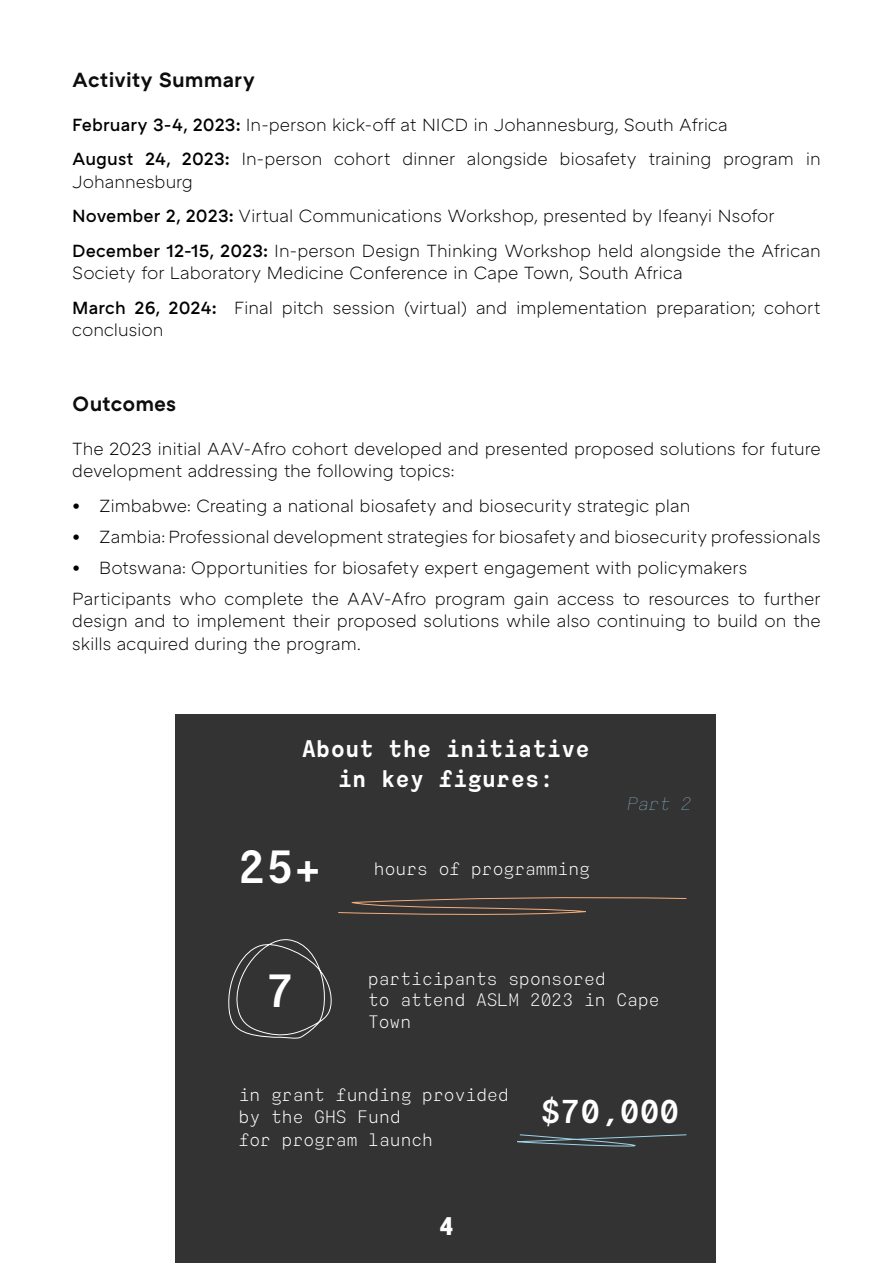
<style>
.page{position:relative;width:893px;height:1263px;background:#fff}
.page>*{position:absolute;margin:0;border:0;box-sizing:border-box;transform-origin:0 0}
.t1{font:700 46.5px "ATC Harris";color:#fff}
.t2{font:700 33px "ATC Harris";color:#fff}
.t3{font:900 25.5px "ATC Harris";color:#fff}
.t4{font:700 24px/30px "ATC Harris";color:#fff;text-align:center}
.t5{font:600 21px "ATC Arquette";letter-spacing:.005em;color:#0d0d0d}
.t6{font:300 18px/34.5px "ATC Arquette";letter-spacing:-.005em;color:#000}
.t7{font:300 18px/21.6px "ATC Harris";color:#fff}
.t8{font:italic 100 18px "ATC Harris";color:#9dd4e7}
.s1{font-weight:500}
</style>
<div class="page">
<div style="left:176px;top:714px;width:540px;height:549px;background:#333334"></div>
<svg style="left:338px;top:897px;width:349px;height:18px"></svg>
<svg style="left:228px;top:939px;width:104px;height:100px"></svg>
<svg style="left:517px;top:1134px;width:170px;height:13px"></svg>
<p class="t5" style="left:72px;top:68px;width:184px">Activity Summary</p>
<p class="t6" style="left:72px;top:108px;width:750px"><span class="s1">February 3-4, 2023:</span> In-person kick-off at NICD in Johannesburg, South Africa<br><span class="s1">August 24, 2023:</span> In-person cohort dinner alongside biosafety training program in</p>
<p class="t6" style="left:72px;top:165px;width:750px">Johannesburg<br><span class="s1">November 2, 2023:</span> Virtual Communications Workshop, presented by Ifeanyi Nsofor<br><span class="s1">December 12-15, 2023:</span> In-person Design Thinking Workshop held alongside the African</p>
<p class="t6" style="left:72px;top:256px;width:750px">Society for Laboratory Medicine Conference in Cape Town, South Africa<br><span class="s1">March 26, 2024:</span> Final pitch session (virtual) and implementation preparation; cohort</p>
<p class="t6" style="left:72px;top:314px;width:93px">conclusion</p>
<p class="t5" style="left:72px;top:392px;width:106px">Outcomes</p>
<p class="t6" style="left:72px;top:438px;width:750px;line-height:22.5px">The 2023 initial AAV-Afro cohort developed and presented proposed solutions for future development addressing the following topics:</p>
<p class="t6" style="left:72px;top:489px;width:619px">• Zimbabwe: Creating a national biosafety and biosecurity strategic plan</p>
<p class="t6" style="left:72px;top:520px;width:750px">• Zambia: Professional development strategies for biosafety and biosecurity professionals</p>
<p class="t6" style="left:72px;top:553px;width:750px;line-height:31px">• Botswana: Opportunities for biosafety expert engagement with policymakers<br>Participants who complete the AAV-Afro program gain access to resources to further</p>
<p class="t6" style="left:72px;top:610px;width:750px;line-height:22.5px">design and to implement their proposed solutions while also continuing to build on the skills acquired during the program.</p>
<h3 class="t4" style="left:302px;top:732px;width:290px">About the initiative in key figures:</h3>
<h1 class="t1" style="left:238px;top:837px;width:85px">25+</h1>
<p class="t7" style="left:374px;top:857px;width:217px">hours of programming</p>
<p class="t8" style="left:626px;top:792px;width:66px">Part 2</p>
<h1 class="t1" style="left:266px;top:961px;width:29px">7</h1>
<p class="t7" style="left:368px;top:967px;width:293px">participants sponsored<br>to attend ASLM 2023 in Cape<br>Town</p>
<p class="t7" style="left:239px;top:1082px;width:272px;line-height:22.5px">in grant funding provided by the GHS Fund<br>for program launch</p>
<h3 class="t3" style="left:439px;top:1209px;width:17px">4</h3>
<h2 class="t2" style="left:541px;top:1091px;width:140px">$70,000</h2>
</div>
